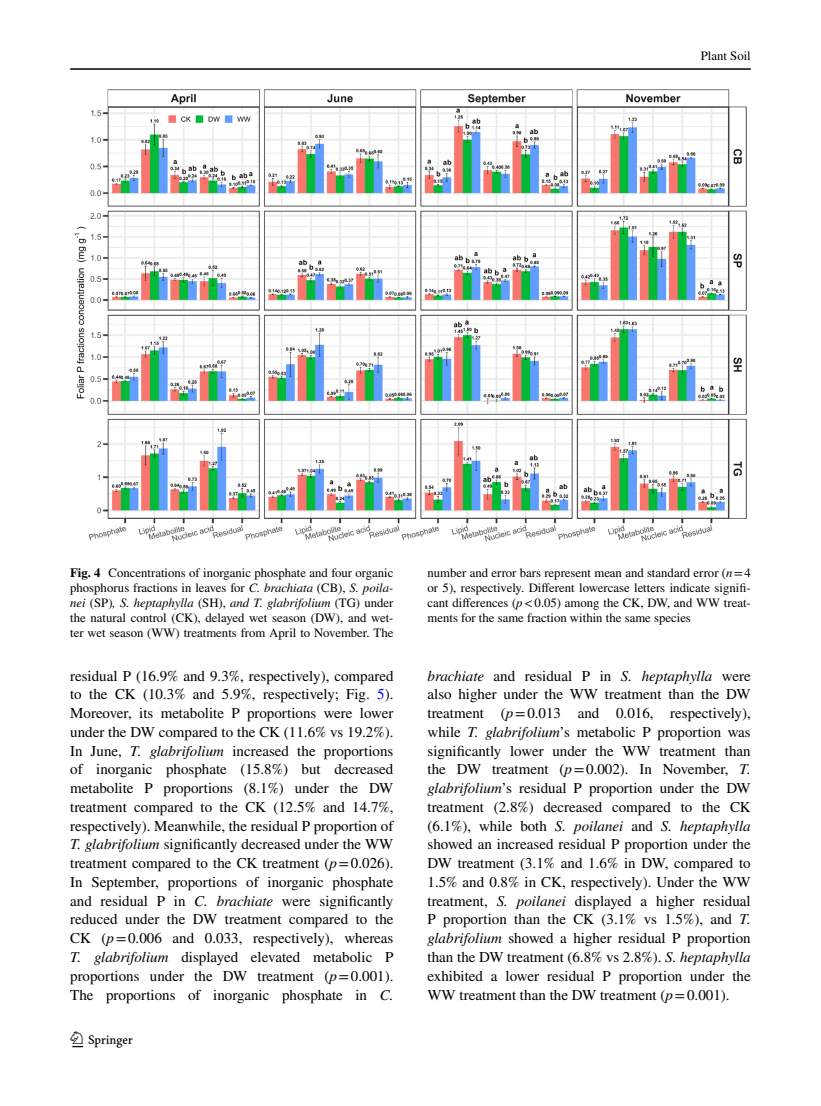
<style>
.page{position:relative;width:821px;height:1106px;background:#fff}
.page>*{position:absolute;margin:0;border:0;box-sizing:border-box;transform-origin:0 0}
.t1{font:22.5px "Springnew Regular 2";color:#000}
.t2{font:15px/18.8px "STIX";color:#000;text-align:justify}
.t3{font:12.75px/15px "STIX";color:#000;text-align:justify}
.s1{font-weight:700}
.s2{font-style:italic}
.s3{color:#00f}
</style>
<div class="page">
<hr style="left:70px;top:68px;width:680px;height:2px;background:#000">
<img style="left:74px;top:89px;width:672px;height:453px">
<p class="t3" style="left:701px;top:49px;width:51px">Plant Soil</p>
<p class="t3" style="left:70px;top:566px;width:325px"><span class="s1">Fig. 4</span> Concentrations of inorganic phosphate and four organic phosphorus fractions in leaves for <span class="s2">C. brachiata</span> (CB), <span class="s2">S. poila&shy;nei</span> (SP)<span class="s2">, S. heptaphylla</span> (SH), <span class="s2">and T. glabrifolium</span> (TG) under the natural control (CK), delayed wet season (DW), and wet&shy;ter wet season (WW) treatments from April to November. The</p>
<p class="t3" style="left:427px;top:566px;width:325px">number and error bars represent mean and standard error (<span class="s2">n</span>=4 or 5), respectively. Different lowercase letters indicate signifi&shy;cant differences (<span class="s2">p</span>&lt;0.05) among the CK, DW, and WW treat&shy;ments for the same fraction within the same species</p>
<p class="t2" style="left:70px;top:667px;width:325px">residual P (16.9% and 9.3%, respectively), compared to the CK (10.3% and 5.9%, respectively; Fig. <span class="s3">5</span>).<br>Moreover, its metabolite P proportions were lower under the DW compared to the CK (11.6% vs 19.2%).<br>In June, <span class="s2">T. glabrifolium</span> increased the proportions of inorganic phosphate (15.8%) but decreased metabolite P proportions (8.1%) under the DW treatment compared to the CK (12.5% and 14.7%, respectively). Meanwhile, the residual P proportion of <span class="s2">T. glabrifolium</span> significantly decreased under the WW treatment compared to the CK treatment (<span class="s2">p</span>=0.026).<br>In September, proportions of inorganic phosphate and residual P in <span class="s2">C. brachiate</span> were significantly reduced under the DW treatment compared to the CK (<span class="s2">p</span>=0.006 and 0.033, respectively), whereas <span class="s2">T. glabrifolium</span> displayed elevated metabolic P proportions under the DW treatment (<span class="s2">p</span>=0.001).<br>The proportions of inorganic phosphate in <span class="s2">C.</span></p>
<p class="t2" style="left:427px;top:667px;width:325px"><span class="s2">brachiate</span> and residual P in <span class="s2">S. heptaphylla</span> were also higher under the WW treatment than the DW treatment (<span class="s2">p</span>=0.013 and 0.016, respectively), while <span class="s2">T. glabrifolium</span>’s metabolic P proportion was significantly lower under the WW treatment than the DW treatment (<span class="s2">p</span>=0.002). In November, <span class="s2">T. glabrifolium</span>’s residual P proportion under the DW treatment (2.8%) decreased compared to the CK (6.1%), while both <span class="s2">S. poilanei</span> and <span class="s2">S. heptaphylla </span>showed an increased residual P proportion under the DW treatment (3.1% and 1.6% in DW, compared to 1.5% and 0.8% in CK, respectively). Under the WW treatment, <span class="s2">S. poilanei</span> displayed a higher residual P proportion than the CK (3.1% vs 1.5%), and <span class="s2">T. glabrifolium</span> showed a higher residual P proportion than the DW treatment (6.8% vs 2.8%). <span class="s2">S. heptaphylla </span>exhibited a lower residual P proportion under the WW treatment than the DW treatment (<span class="s2">p</span>=0.001).</p>
<h1 class="t1" style="left:72px;top:1031px;width:62px">1 3</h1>
</div>
